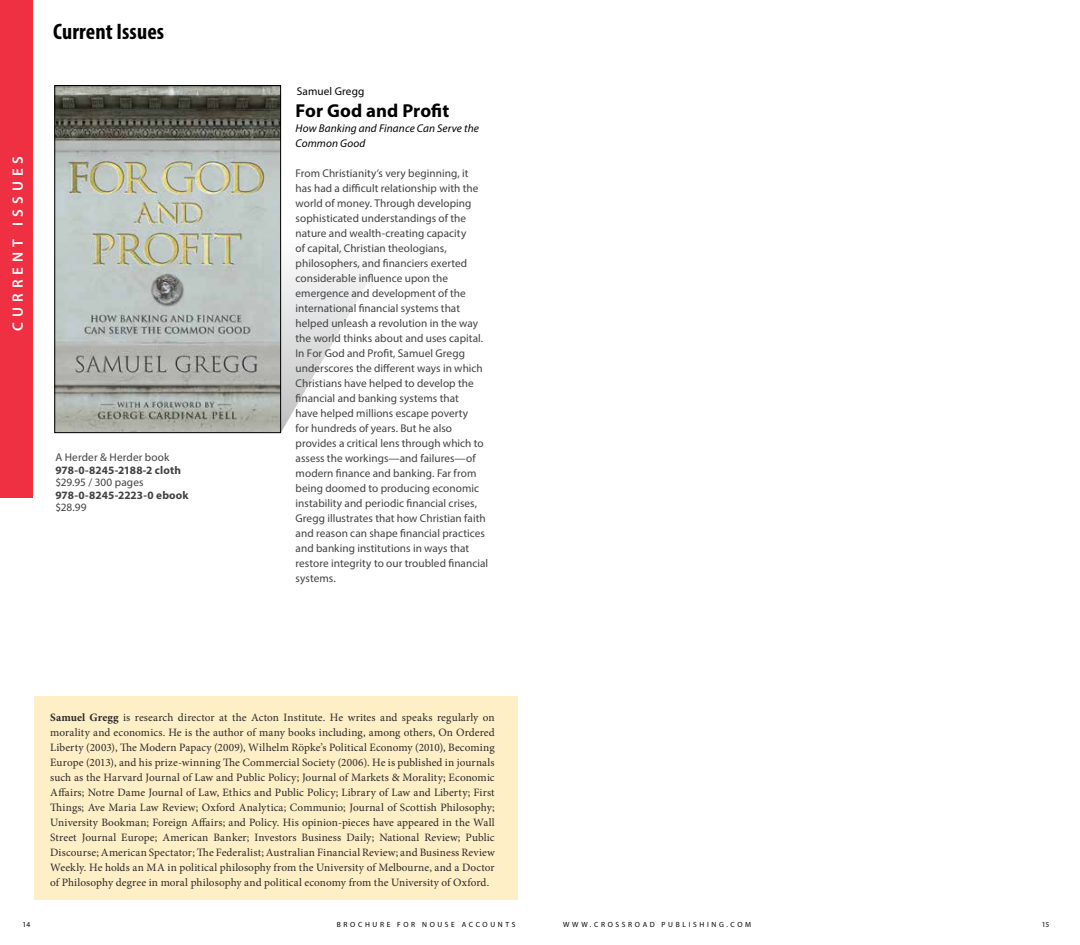
<style>
.page{position:relative;width:1080px;height:945px;background:#fff}
.page>*{position:absolute;margin:0;border:0;box-sizing:border-box;transform-origin:0 0}
.t1{font:700 condensed 22.5px "Myriad Pro";letter-spacing:.005em;color:#000}
.t2{font:700 18.75px "Myriad Pro";letter-spacing:.005em;color:#000}
.t3{font:600 15px "Myriad Pro";letter-spacing:.335em;color:#fff}
.t4{font:11.25px/15px "Minion Pro";color:#292829;text-align:justify}
.t5{font:11.25px/15px "Myriad Pro";letter-spacing:.005em;color:#414042}
.t6{font:700 11.25px "Myriad Pro";letter-spacing:.005em;color:#414042}
.t7{font:italic 11.25px/15px "Myriad Pro";letter-spacing:.01em;color:#000}
.t8{font:11.25px "Myriad Pro";letter-spacing:.01em;color:#000}
.t9{font:7.5px "Myriad Pro";letter-spacing:.355em;color:#000}
.s1{font-weight:700}
</style>
<div class="page">
<svg style="left:281px;top:238px;width:96px;height:194px"></svg>
<div style="left:0;top:0;width:32px;height:498px;background:#ee3042"></div>
<div style="left:34px;top:697px;width:484px;height:203px;background:#ffefc6"></div>
<img style="left:56px;top:87px;width:223px;height:344px">
<div style="left:54px;top:85px;width:227px;height:348px;border:1px solid #000"></div>
<h1 class="t1" style="left:53px;top:18px;width:113px">Current Issues</h1>
<h3 class="t3" style="left:8px;top:331px;width:175px;rotate:-90deg">CURREN T ISSUES</h3>
<p class="t5" style="left:55px;top:450px;width:116px">A Herder &amp; Herder book</p>
<p class="t6" style="left:55px;top:463px;width:127px">978-0-8245-2188-2 cloth</p>
<p class="t5" style="left:55px;top:475px;width:90px">$29.95 / 300 pages</p>
<p class="t6" style="left:55px;top:488px;width:135px">978-0-8245-2223-0 ebook</p>
<p class="t5" style="left:55px;top:500px;width:33px">$28.99</p>
<p class="t8" style="left:297px;top:84px;width:69px">Samuel Gregg</p>
<h2 class="t2" style="left:296px;top:99px;width:155px">For God and Profit</h2>
<p class="t7" style="left:296px;top:121px;width:185px">How Banking and Finance Can Serve the<br>Common Good</p>
<p class="t5" style="left:296px;top:166px;width:194px">From Christianity’s very beginning, it<br>has had a difficult relationship with the world of money. Through developing sophisticated understandings of the nature and wealth-creating capacity<br>of capital, Christian theologians, philosophers, and financiers exerted considerable influence upon the emergence and development of the international financial systems that helped unleash a revolution in the way the world thinks about and uses capital.<br>In For God and Profit, Samuel Gregg underscores the different ways in which Christians have helped to develop the financial and banking systems that<br>have helped millions escape poverty<br>for hundreds of years. But he also provides a critical lens through which to assess the workings—and failures—of modern finance and banking. Far from being doomed to producing economic instability and periodic financial crises, Gregg illustrates that how Christian faith and reason can shape financial practices and banking institutions in ways that restore integrity to our troubled financial systems.</p>
<p class="t4" style="left:50px;top:710px;width:446px"><span class="s1">Samuel Gregg</span> is research director at the Acton Institute. He writes and speaks regularly on morality and economics. He is the author of many books including, among others, On Ordered Liberty (2003), The Modern Papacy (2009), Wilhelm Röpke’s Political Economy (2010), Becoming Europe (2013), and his prize-winning The Commercial Society (2006). He is published in journals such as the Harvard Journal of Law and Public Policy; Journal of Markets &amp; Morality; Economic Affairs; Notre Dame Journal of Law, Ethics and Public Policy; Library of Law and Liberty; First Things; Ave Maria Law Review; Oxford Analytica; Communio; Journal of Scottish Philosophy; University Bookman; Foreign Affairs; and Policy. His opinion-pieces have appeared in the Wall Street Journal Europe; American Banker; Investors Business Daily; National Review; Public Discourse; American Spectator; The Federalist; Australian Financial Review; and Business Review Weekly. He holds an MA in political philosophy from the University of Melbourne, and a Doctor of Philosophy degree in moral philosophy and political economy from the University of Oxford.</p>
<p class="t9" style="left:23px;top:919px;width:9px">14</p>
<p class="t9" style="left:337px;top:919px;width:180px">BROCHURE FOR NOUSE ACCOUNTS</p>
<p class="t9" style="left:563px;top:919px;width:190px">WWW.CROSSROAD PUBLISHING.COM</p>
<p class="t9" style="left:1042px;top:919px;width:9px">15</p>
</div>
